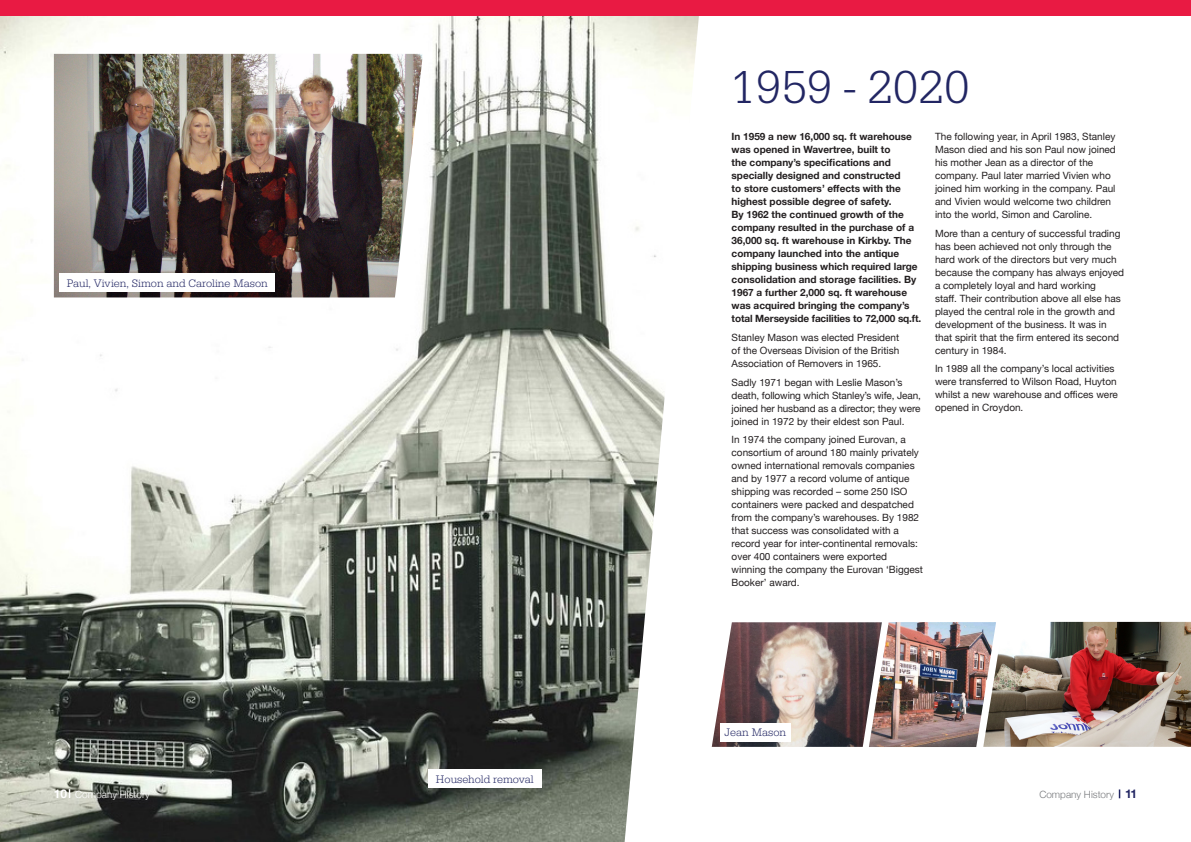
<style>
.page{position:relative;width:1191px;height:842px;background:#fff}
.page>*{position:absolute;margin:0;border:0;box-sizing:border-box;transform-origin:0 0}
.t1{font:300 48px "Serifa";color:#222663}
.t2{font:700 12px "Helvetica Neue";color:#fff}
.t3{font:300 11.2px "Serifa";color:#222663}
.Body_copy{font:10px/13px "Helvetica Neue";color:#231f20}
.Body_copy-2{font:700 10px/13px "Helvetica Neue";color:#231f20}
.t4{font:300 10px "Helvetica Neue";color:#787a7d}
.t5{font:300 10px "Helvetica Neue";color:#fff}
.s1{font-weight:700;font-size:12px;color:#222663}
</style>
<div class="page">
<svg style="left:1118px;top:789px;width:2px;height:9px"></svg>
<img style="left:0;top:15px;width:700px;height:827px">
<div style="left:0;top:0;width:1191px;height:15px;background:#e91a43"></div>
<div style="left:428px;top:770px;width:113px;height:18px;background:#fff"></div>
<img style="left:54px;top:54px;width:369px;height:243px">
<div style="left:60px;top:274px;width:215px;height:18px;background:#fff"></div>
<img style="left:882px;top:622px;width:101px;height:125px">
<img style="left:983px;top:622px;width:208px;height:125px">
<img style="left:711px;top:622px;width:171px;height:125px">
<div style="left:720px;top:723px;width:70px;height:18px;background:#fff"></div>
<p class="t3" style="left:67px;top:277px;width:203px">Paul, Vivien, Simon and Caroline Mason</p>
<p class="t3" style="left:436px;top:773px;width:99px">Household removal</p>
<p class="t1" style="left:730px;top:60px;width:241px">1959 - 2020</p>
<p class="Body_copy-2" style="left:731px;top:130px;width:191px">In 1959 a new 16,000 sq. ft warehouse was opened in Wavertree, built to<br>the company’s specifications and specially designed and constructed<br>to store customers’ effects with the highest possible degree of safety.<br>By 1962 the continued growth of the company resulted in the purchase of a 36,000 sq. ft warehouse in Kirkby. The company launched into the antique shipping business which required large consolidation and storage facilities. By 1967 a further 2,000 sq. ft warehouse was acquired bringing the company’s total Merseyside facilities to 72,000 sq.ft.</p>
<p class="Body_copy" style="left:731px;top:331px;width:169px;text-align:justify">Stanley Mason was elected President of the Overseas Division of the British Association of Removers in 1965.</p>
<p class="Body_copy" style="left:731px;top:376px;width:191px">Sadly 1971 began with Leslie Mason’s death, following which Stanley’s wife, Jean, joined her husband as a director; they were joined in 1972 by their eldest son Paul.</p>
<p class="Body_copy" style="left:731px;top:434px;width:193px">In 1974 the company joined Eurovan, a consortium of around 180 mainly privately owned international removals companies and by 1977 a record volume of antique shipping was recorded – some 250 ISO containers were packed and despatched from the company’s warehouses. By 1982 that success was consolidated with a record year for inter-continental removals: over 400 containers were exported winning the company the Eurovan ‘Biggest Booker’ award.</p>
<p class="Body_copy" style="left:935px;top:130px;width:182px">The following year, in April 1983, Stanley Mason died and his son Paul now joined his mother Jean as a director of the company. Paul later married Vivien who joined him working in the company. Paul and Vivien would welcome two children into the world, Simon and Caroline.</p>
<p class="Body_copy" style="left:935px;top:227px;width:191px">More than a century of successful trading has been achieved not only through the hard work of the directors but very much because the company has always enjoyed a completely loyal and hard working<br>staff. Their contribution above all else has played the central role in the growth and development of the business. It was in that spirit that the firm entered its second century in 1984.</p>
<p class="Body_copy" style="left:935px;top:363px;width:184px">In 1989 all the company’s local activities were transferred to Wilson Road, Huyton whilst a new warehouse and offices were opened in Croydon.</p>
<p class="t3" style="left:724px;top:726px;width:63px">Jean Mason</p>
<p class="t2" style="left:54px;top:784px;width:15px">10</p>
<p class="t5" style="left:75px;top:786px;width:76px">Company History</p>
<p class="t4" style="left:1039px;top:786px;width:99px">Company History <span class="s1">11</span></p>
</div>
